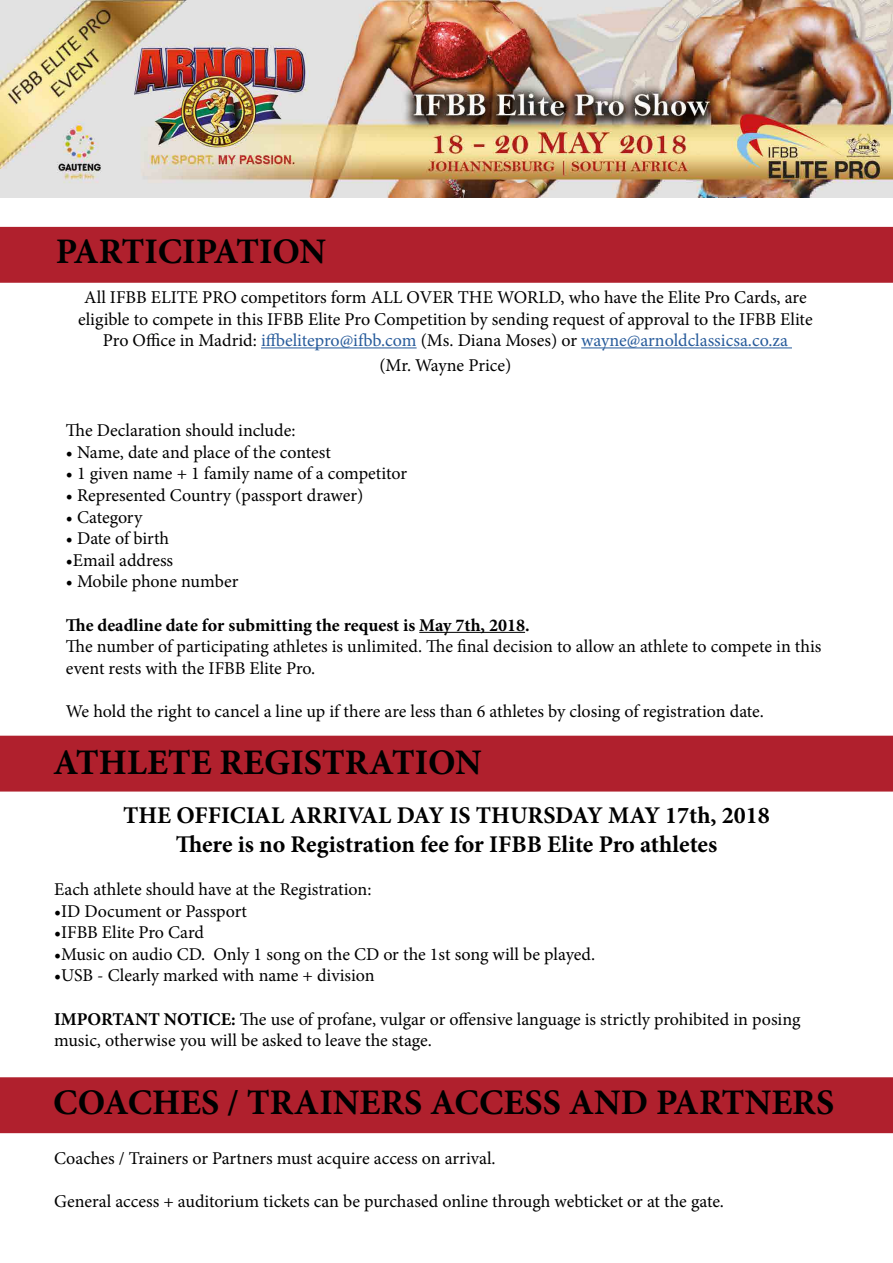
<style>
.page{position:relative;width:893px;height:1263px;background:#fff}
.page>*{position:absolute;margin:0;border:0;box-sizing:border-box;transform-origin:0 0}
.t1{font:700 36px "Minion Pro";color:#000}
.t2{font:700 24px "Minion Pro";color:#000}
.t3{font:18px/21.6px "Minion Pro";color:#000;text-align:center}
.t4{font:700 18px "Minion Pro";color:#000}
.s1{color:#275b9b}
.s2{font-weight:700}
</style>
<div class="page">
<div style="left:1px;top:736px;width:891px;height:55px;background:#b0202d"></div>
<div style="left:1px;top:1078px;width:891px;height:54px;background:#b0202d"></div>
<div style="left:0;top:1077px;width:893px;height:56px;border:2px solid #b0202d"></div>
<hr style="left:261px;top:347px;width:156px;height:1px;background:#275b9b">
<hr style="left:581px;top:347px;width:211px;height:1px;background:#275b9b">
<hr style="left:419px;top:632px;width:106px;height:1px;background:#000">
<div style="left:1px;top:228px;width:891px;height:54px;background:#b0202d"></div>
<div style="left:0;top:227px;width:893px;height:56px;border:2px solid #b0202d"></div>
<img style="left:0;top:0;width:893px;height:198px">
<p class="t1" style="left:56px;top:226px;width:272px">PARTICIPATION</p>
<p class="t3" style="left:84px;top:286px;width:724px">All IFBB ELITE PRO competitors form ALL OVER THE WORLD, who have the Elite Pro Cards, are</p>
<p class="t3" style="left:78px;top:308px;width:736px">eligible to compete in this IFBB Elite Pro Competition by sending request of approval to the IFBB Elite<br>Pro Office in Madrid: <span class="s1">iffbelitepro@ifbb.com</span> (Ms. Diana Moses) or <span class="s1">wayne@arnoldclassicsa.co.za</span></p>
<p class="t3" style="left:379px;top:355px;width:134px">(Mr. Wayne Price)</p>
<p class="t3" style="left:66px;top:420px;width:231px">The Declaration should include:</p>
<p class="t3" style="left:66px;top:441px;width:267px">• Name, date and place of the contest</p>
<p class="t3" style="left:66px;top:463px;width:343px">• 1 given name + 1 family name of a competitor</p>
<p class="t3" style="left:66px;top:484px;width:299px">• Represented Country (passport drawer)</p>
<p class="t3" style="left:66px;top:506px;width:78px">• Category</p>
<p class="t3" style="left:66px;top:528px;width:105px">• Date of birth</p>
<p class="t3" style="left:66px;top:549px;width:109px">•Email address</p>
<p class="t3" style="left:66px;top:571px;width:174px">• Mobile phone number</p>
<p class="t4" style="left:66px;top:612px;width:465px">The deadline date for submitting the request is May 7th, 2018.</p>
<p class="t3" style="left:66px;top:636px;width:757px;text-align:left">The number of participating athletes is unlimited. The final decision to allow an athlete to compete in this event rests with the IFBB Elite Pro.</p>
<p class="t3" style="left:66px;top:700px;width:699px">We hold the right to cancel a line up if there are less than 6 athletes by closing of registration date.</p>
<p class="t1" style="left:53px;top:737px;width:430px">ATHLETE REGISTRATION</p>
<p class="t2" style="left:123px;top:798px;width:648px">THE OFFICIAL ARRIVAL DAY IS THURSDAY MAY 17th, 2018</p>
<p class="t2" style="left:176px;top:827px;width:543px">There is no Registration fee for IFBB Elite Pro athletes</p>
<p class="t3" style="left:54px;top:878px;width:319px">Each athlete should have at the Registration:</p>
<p class="t3" style="left:54px;top:900px;width:195px">•ID Document or Passport</p>
<p class="t3" style="left:54px;top:922px;width:151px">•IFBB Elite Pro Card</p>
<p class="t3" style="left:54px;top:943px;width:543px">•Music on audio CD. Only 1 song on the CD or the 1st song will be played.</p>
<p class="t3" style="left:54px;top:965px;width:322px">•USB - Clearly marked with name + division</p>
<p class="t3" style="left:54px;top:1008px;width:748px"><span class="s2">IMPORTANT NOTICE:</span> The use of profane, vulgar or offensive language is strictly prohibited in posing</p>
<p class="t3" style="left:54px;top:1030px;width:379px">music, otherwise you will be asked to leave the stage.</p>
<p class="t1" style="left:53px;top:1077px;width:783px">COACHES / TRAINERS ACCESS AND PARTNERS</p>
<p class="t3" style="left:54px;top:1147px;width:443px">Coaches / Trainers or Partners must acquire access on arrival.</p>
<p class="t3" style="left:54px;top:1190px;width:671px">General access + auditorium tickets can be purchased online through webticket or at the gate.</p>
</div>
